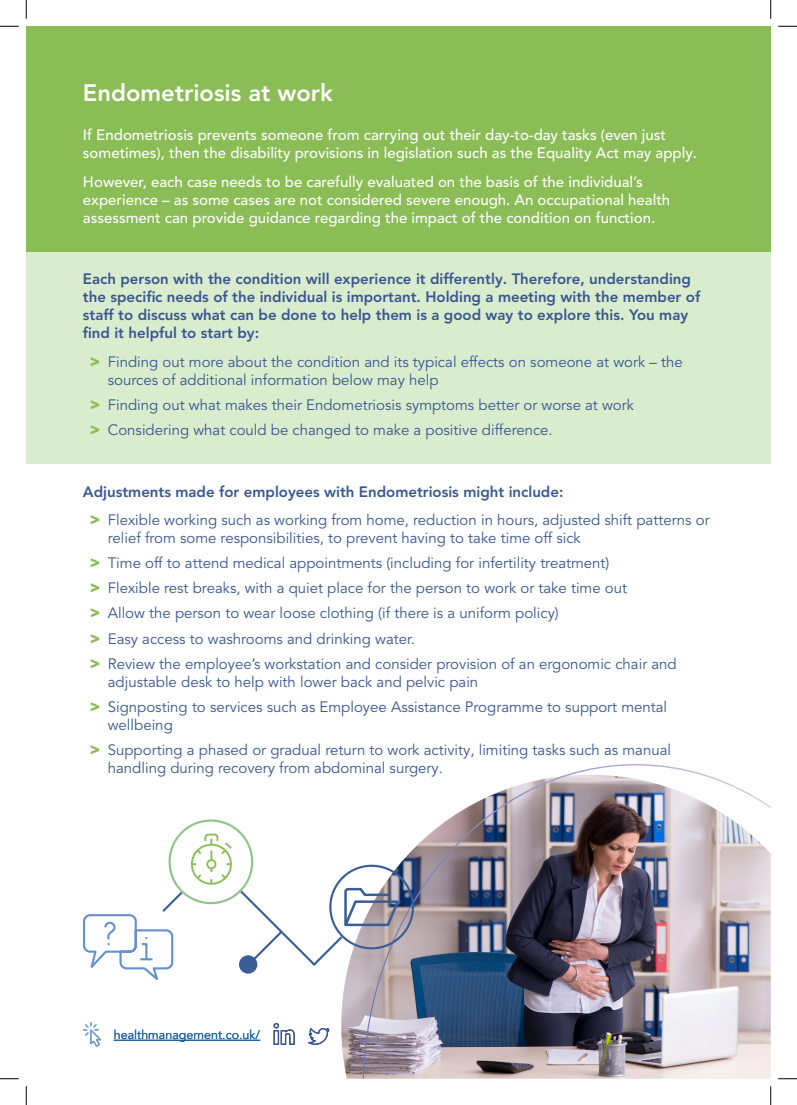
<style>
.page{position:relative;width:797px;height:1105px;background:#fff}
.page>*{position:absolute;margin:0;border:0;box-sizing:border-box;transform-origin:0 0}
.Text{font:800 23.75px "Avenir LT Pro";color:#fff}
.t1{font:15px/18px "Avenir LT Pro";color:#395791}
.Text-2{font:500 15px/18px "Avenir LT Pro";color:#fff}
.Text-3{font:800 15px/18px "Avenir LT Pro";color:#395791}
.Bold{font:800 15px "Avenir LT Pro";color:#395791}
.t2{font:12.5px "Avenir LT Pro";color:#175d9e}
.s1{font-family:"Arial";font-weight:900;color:#8abd55}
</style>
<div class="page">
<img style="left:341px;top:985px;width:22px;height:94px">
<img style="left:363px;top:764px;width:407px;height:315px">
<svg style="left:273px;top:1022px;width:22px;height:23px"></svg>
<svg style="left:308px;top:1028px;width:22px;height:17px"></svg>
<hr style="left:114px;top:1040px;width:146px;height:1px;background:#175d9e">
<svg style="left:83px;top:1022px;width:19px;height:25px"></svg>
<div style="left:26px;top:189px;width:744px;height:275px;background:#d9eccd"></div>
<div style="left:26px;top:26px;width:744px;height:225px;background:#8abd55"></div>
<svg style="left:83px;top:833px;width:332px;height:152px"></svg>
<svg style="left:0;top:25px;width:19px;height:2px"></svg>
<svg style="left:778px;top:25px;width:19px;height:2px"></svg>
<svg style="left:0;top:1078px;width:19px;height:1px"></svg>
<svg style="left:778px;top:1078px;width:19px;height:1px"></svg>
<svg style="left:25px;top:0;width:2px;height:19px"></svg>
<svg style="left:25px;top:1086px;width:2px;height:19px"></svg>
<svg style="left:770px;top:0;width:1px;height:19px"></svg>
<svg style="left:770px;top:1086px;width:1px;height:19px"></svg>
<p class="Text" style="left:83px;top:79px;width:251px">Endometriosis at work</p>
<p class="Text-2" style="left:83px;top:126px;width:615px">If Endometriosis prevents someone from carrying out their day-to-day tasks (even just sometimes), then the disability provisions in legislation such as the Equality Act may apply.</p>
<p class="Text-2" style="left:83px;top:173px;width:589px">However, each case needs to be carefully evaluated on the basis of the individual’s experience – as some cases are not considered severe enough. An occupational health assessment can provide guidance regarding the impact of the condition on function.</p>
<p class="Text-3" style="left:83px;top:270px;width:619px">Each person with the condition will experience it differently. Therefore, understanding the specific needs of the individual is important. Holding a meeting with the member of staff to discuss what can be done to help them is a good way to explore this. You may find it helpful to start by:</p>
<p class="t1" style="left:108px;top:353px;width:576px;text-indent:-18px"><span class="s1">&gt;</span> Finding out more about the condition and its typical effects on someone at work – the sources of additional information below may help</p>
<p class="t1" style="left:90px;top:396px;width:545px"><span class="s1">&gt;</span> Finding out what makes their Endometriosis symptoms better or worse at work</p>
<p class="t1" style="left:90px;top:421px;width:464px"><span class="s1">&gt;</span> Considering what could be changed to make a positive difference.</p>
<p class="Bold" style="left:83px;top:482px;width:482px">Adjustments made for employees with Endometriosis might include:</p>
<p class="t1" style="left:108px;top:511px;width:603px;text-indent:-18px"><span class="s1">&gt;</span> Flexible working such as working from home, reduction in hours, adjusted shift patterns or relief from some responsibilities, to prevent having to take time off sick</p>
<p class="t1" style="left:90px;top:554px;width:521px"><span class="s1">&gt;</span> Time off to attend medical appointments (including for infertility treatment)</p>
<p class="t1" style="left:90px;top:579px;width:538px"><span class="s1">&gt;</span> Flexible rest breaks, with a quiet place for the person to work or take time out</p>
<p class="t1" style="left:90px;top:604px;width:470px"><span class="s1">&gt;</span> Allow the person to wear loose clothing (if there is a uniform policy)</p>
<p class="t1" style="left:90px;top:630px;width:326px"><span class="s1">&gt;</span> Easy access to washrooms and drinking water.</p>
<p class="t1" style="left:108px;top:655px;width:570px;text-indent:-18px"><span class="s1">&gt;</span> Review the employee’s workstation and consider provision of an ergonomic chair and adjustable desk to help with lower back and pelvic pain</p>
<p class="t1" style="left:108px;top:698px;width:561px;text-indent:-18px"><span class="s1">&gt;</span> Signposting to services such as Employee Assistance Programme to support mental wellbeing</p>
<p class="t1" style="left:108px;top:741px;width:565px;text-indent:-18px"><span class="s1">&gt;</span> Supporting a phased or gradual return to work activity, limiting tasks such as manual handling during recovery from abdominal surgery.</p>
<p class="t2" style="left:114px;top:1027px;width:148px">healthmanagement.co.uk/</p>
</div>
